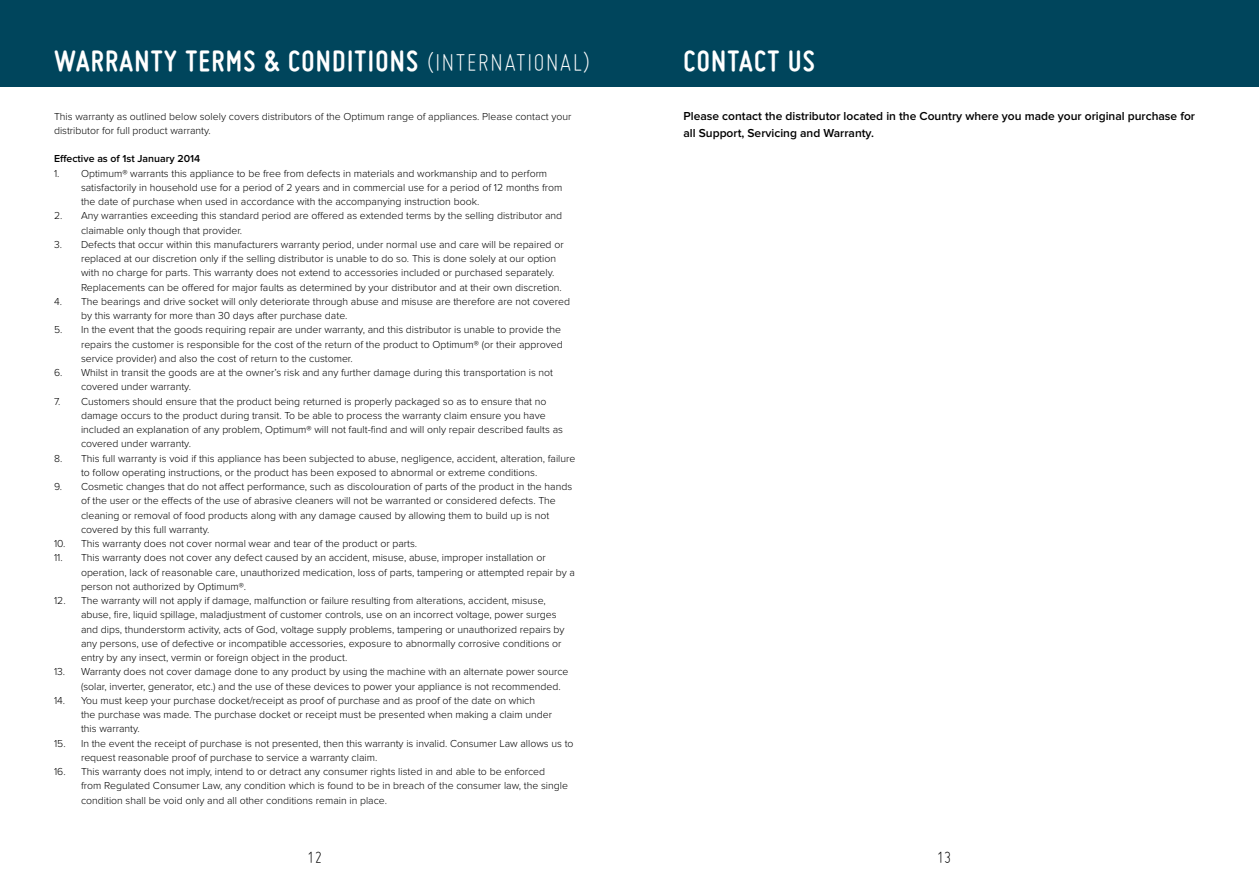
<style>
.page{position:relative;width:1259px;height:893px;background:#fff}
.page>*{position:absolute;margin:0;border:0;box-sizing:border-box;transform-origin:0 0}
.t1{font:700 31.5px "Miso";letter-spacing:.04em;color:#fff}
.t2{font:300 18px "Miso";color:#000}
.t3{font:600 12px/16.5px "Proxima Nova";color:#000}
.t4{font:300 10.5px/14.2px "Proxima Nova";color:#000}
.t5{font:600 10.5px "Proxima Nova";color:#000}
.s1{font-weight:300;font-size:27px}
</style>
<div class="page">
<div style="left:0;top:0;width:1259px;height:87px;background:#00455c"></div>
<h1 class="t1" style="left:54px;top:43px;width:538px">WARRANTY TERMS &amp; CONDITIONS <span class="s1">(INTERNATIONAL)</span></h1>
<h1 class="t1" style="left:683px;top:43px;width:133px">CONTACT US</h1>
<p class="t3" style="left:683px;top:108px;width:513px">Please contact the distributor located in the Country where you made your original purchase for all Support, Servicing and Warranty.</p>
<p class="t4" style="left:54px;top:109px;width:519px">This warranty as outlined below solely covers distributors of the Optimum range of appliances. Please contact your distributor for full product warranty.</p>
<p class="t5" style="left:54px;top:153px;width:148px">Effective as of 1st January 2014</p>
<p class="t4" style="left:81px;top:166px;width:483px;text-indent:-27px">1. Optimum® warrants this appliance to be free from defects in materials and workmanship and to perform satisfactorily in household use for a period of 2 years and in commercial use for a period of 12 months from the date of purchase when used in accordance with the accompanying instruction book.</p>
<p class="t4" style="left:81px;top:209px;width:483px;text-indent:-27px">2. Any warranties exceeding this standard period are offered as extended terms by the selling distributor and claimable only though that provider.</p>
<p class="t4" style="left:81px;top:237px;width:484px;text-indent:-27px">3. Defects that occur within this manufacturers warranty period, under normal use and care will be repaired or replaced at our discretion only if the selling distributor is unable to do so. This is done solely at our option with no charge for parts. This warranty does not extend to accessories included or purchased separately.<br>Replacements can be offered for major faults as determined by your distributor and at their own discretion.</p>
<p class="t4" style="left:81px;top:294px;width:491px;text-indent:-27px">4. The bearings and drive socket will only deteriorate through abuse and misuse are therefore are not covered by this warranty for more than 30 days after purchase date.</p>
<p class="t4" style="left:81px;top:323px;width:483px;text-indent:-27px">5. In the event that the goods requiring repair are under warranty, and this distributor is unable to provide the repairs the customer is responsible for the cost of the return of the product to Optimum® (or their approved service provider) and also the cost of return to the customer.</p>
<p class="t4" style="left:81px;top:366px;width:473px;text-indent:-27px">6. Whilst in transit the goods are at the owner’s risk and any further damage during this transportation is not covered under warranty.</p>
<p class="t4" style="left:81px;top:394px;width:483px;text-indent:-27px">7. Customers should ensure that the product being returned is properly packaged so as to ensure that no damage occurs to the product during transit. To be able to process the warranty claim ensure you have included an explanation of any problem, Optimum® will not fault-find and will only repair described faults as covered under warranty.</p>
<p class="t4" style="left:81px;top:451px;width:496px;text-indent:-27px">8. This full warranty is void if this appliance has been subjected to abuse, negligence, accident, alteration, failure to follow operating instructions, or the product has been exposed to abnormal or extreme conditions.</p>
<p class="t4" style="left:81px;top:480px;width:493px;text-indent:-27px">9. Cosmetic changes that do not affect performance, such as discolouration of parts of the product in the hands of the user or the effects of the use of abrasive cleaners will not be warranted or considered defects. The cleaning or removal of food products along with any damage caused by allowing them to build up is not covered by this full warranty.</p>
<p class="t4" style="left:54px;top:537px;width:365px">10. This warranty does not cover normal wear and tear of the product or parts.</p>
<p class="t4" style="left:81px;top:551px;width:495px;text-indent:-27px">11. This warranty does not cover any defect caused by an accident, misuse, abuse, improper installation or operation, lack of reasonable care, unauthorized medication, loss of parts, tampering or attempted repair by a person not authorized by Optimum®.</p>
<p class="t4" style="left:81px;top:593px;width:485px;text-indent:-27px">12. The warranty will not apply if damage, malfunction or failure resulting from alterations, accident, misuse, abuse, fire, liquid spillage, maladjustment of customer controls, use on an incorrect voltage, power surges and dips, thunderstorm activity, acts of God, voltage supply problems, tampering or unauthorized repairs by any persons, use of defective or incompatible accessories, exposure to abnormally corrosive conditions or entry by any insect, vermin or foreign object in the product.</p>
<p class="t4" style="left:81px;top:665px;width:489px;text-indent:-27px">13. Warranty does not cover damage done to any product by using the machine with an alternate power source (solar, inverter, generator, etc.) and the use of these devices to power your appliance is not recommended.</p>
<p class="t4" style="left:81px;top:693px;width:473px;text-indent:-27px">14. You must keep your purchase docket/receipt as proof of purchase and as proof of the date on which the purchase was made. The purchase docket or receipt must be presented when making a claim under this warranty.</p>
<p class="t4" style="left:81px;top:736px;width:494px;text-indent:-27px">15. In the event the receipt of purchase is not presented, then this warranty is invalid. Consumer Law allows us to request reasonable proof of purchase to service a warranty claim.</p>
<p class="t4" style="left:81px;top:764px;width:488px;text-indent:-27px">16. This warranty does not imply, intend to or detract any consumer rights listed in and able to be enforced from Regulated Consumer Law, any condition which is found to be in breach of the consumer law, the single condition shall be void only and all other conditions remain in place.</p>
<h2 class="t2" style="left:307px;top:847px;width:16px">12</h2>
<h2 class="t2" style="left:936px;top:847px;width:16px">13</h2>
</div>
